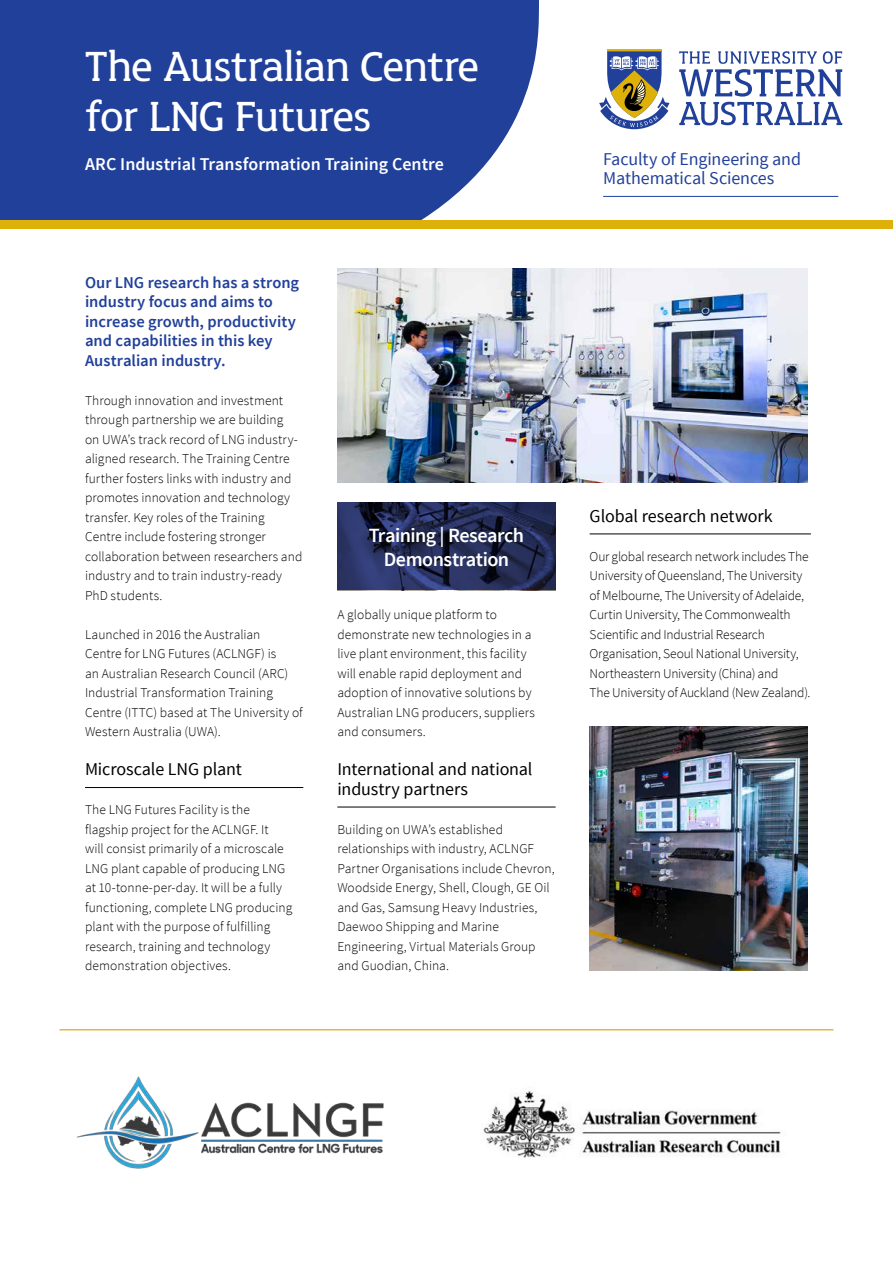
<style>
.page{position:relative;width:893px;height:1263px;background:#fff}
.page>*{position:absolute;margin:0;border:0;box-sizing:border-box;transform-origin:0 0}
.t1{font:45px/49.5px "UWA";letter-spacing:-.015em;color:#fff}
.t2{font:600 20.1px/23.9px "Source Sans Pro";letter-spacing:-.025em;color:#fff;text-align:center}
.t3{font:18px/19.5px "Source Sans Pro";letter-spacing:-.005em;color:#000}
.t4{font:18px/19.5px "Source Sans Pro";letter-spacing:-.005em;color:#21409a}
.t5{font:600 18px "Source Sans Pro";color:#fff}
.t6{font:600 16.5px/19.5px "Source Sans Pro";color:#21409a}
.t7{font:300 13.5px/19.5px "Source Sans Pro";letter-spacing:.005em;color:#000}
.t8{font:300 13.5px/19.5px "Source Sans Pro";letter-spacing:-.015em;color:#000}
</style>
<div class="page">
<img style="left:337px;top:268px;width:471px;height:215px">
<hr style="left:337px;top:807px;width:219px;height:1px;background:#000">
<hr style="left:85px;top:787px;width:218px;height:1px;background:#000">
<hr style="left:60px;top:1029px;width:773px;height:1px;background:#e2ba3a">
<svg style="left:337px;top:502px;width:219px;height:88px;background:#232c54"></svg>
<hr style="left:590px;top:533px;width:221px;height:1px;background:#000">
<div style="left:0;top:0;width:539px;height:220px;background:#21409a"></div>
<div style="left:0;top:220px;width:893px;height:8px;background:#ddb00a"></div>
<hr style="left:603px;top:196px;width:235px;height:1px;background:#21409a">
<img style="left:77px;top:1076px;width:307px;height:93px">
<img style="left:483px;top:1091px;width:298px;height:67px">
<img style="left:590px;top:727px;width:218px;height:243px">
<hr style="left:607px;top:49px;width:54px;height:2px;background:#ddb00a">
<svg style="left:679px;top:51px;width:163px;height:74px"></svg>
<svg style="left:599px;top:51px;width:70px;height:78px"></svg>
<h1 class="t1" style="left:85px;top:42px;width:395px">The Australian Centre for LNG Futures</h1>
<h3 class="t5" style="left:85px;top:153px;width:361px">ARC Industrial Transformation Training Centre</h3>
<h3 class="t4" style="left:603px;top:149px;width:199px">Faculty of Engineering and<br>Mathematical Sciences</h3>
<p class="t6" style="left:85px;top:273px;width:216px">Our LNG research has a strong industry focus and aims to increase growth, productivity and capabilities in this key<br>Australian industry.</p>
<p class="t7" style="left:85px;top:391px;width:219px">Through innovation and investment through partnership we are building<br>on UWA’s track record of LNG industry&shy;aligned research. The Training Centre further fosters links with industry and promotes innovation and technology transfer. Key roles of the Training Centre include fostering stronger collaboration between researchers and industry and to train industry-ready PhD students.</p>
<p class="t7" style="left:85px;top:625px;width:219px">Launched in 2016 the Australian<br>Centre for LNG Futures (ACLNGF) is<br>an Australian Research Council (ARC)<br>Industrial Transformation Training Centre (ITTC) based at The University of Western Australia (UWA).</p>
<h3 class="t3" style="left:85px;top:760px;width:158px">Microscale LNG plant</h3>
<p class="t7" style="left:85px;top:800px;width:209px">The LNG Futures Facility is the flagship project for the ACLNGF. It<br>will consist primarily of a microscale LNG plant capable of producing LNG at 10-tonne-per-day. It will be a fully functioning, complete LNG producing plant with the purpose of fulfilling research, training and technology demonstration objectives.</p>
<h2 class="t2" style="left:369px;top:524px;width:157px">Training | Research<br>Demonstration</h2>
<p class="t7" style="left:337px;top:605px;width:199px">A globally unique platform to demonstrate new technologies in a live plant environment, this facility will enable rapid deployment and adoption of innovative solutions by<br>Australian LNG producers, suppliers and consumers.</p>
<h3 class="t3" style="left:337px;top:760px;width:197px">International and national industry partners</h3>
<p class="t7" style="left:337px;top:820px;width:219px">Building on UWA’s established relationships with industry, ACLNGF Partner Organisations include Chevron, Woodside Energy, Shell, Clough, GE Oil and Gas, Samsung Heavy Industries, Daewoo Shipping and Marine Engineering, Virtual Materials Group and Guodian, China.</p>
<h3 class="t3" style="left:590px;top:506px;width:185px">Global research network</h3>
<p class="t8" style="left:590px;top:547px;width:222px">Our global research network includes The University of Queensland, The University of Melbourne, The University of Adelaide, Curtin University, The Commonwealth Scientific and Industrial Research Organisation, Seoul National University, Northeastern University (China) and<br>The University of Auckland (New Zealand).</p>
</div>
